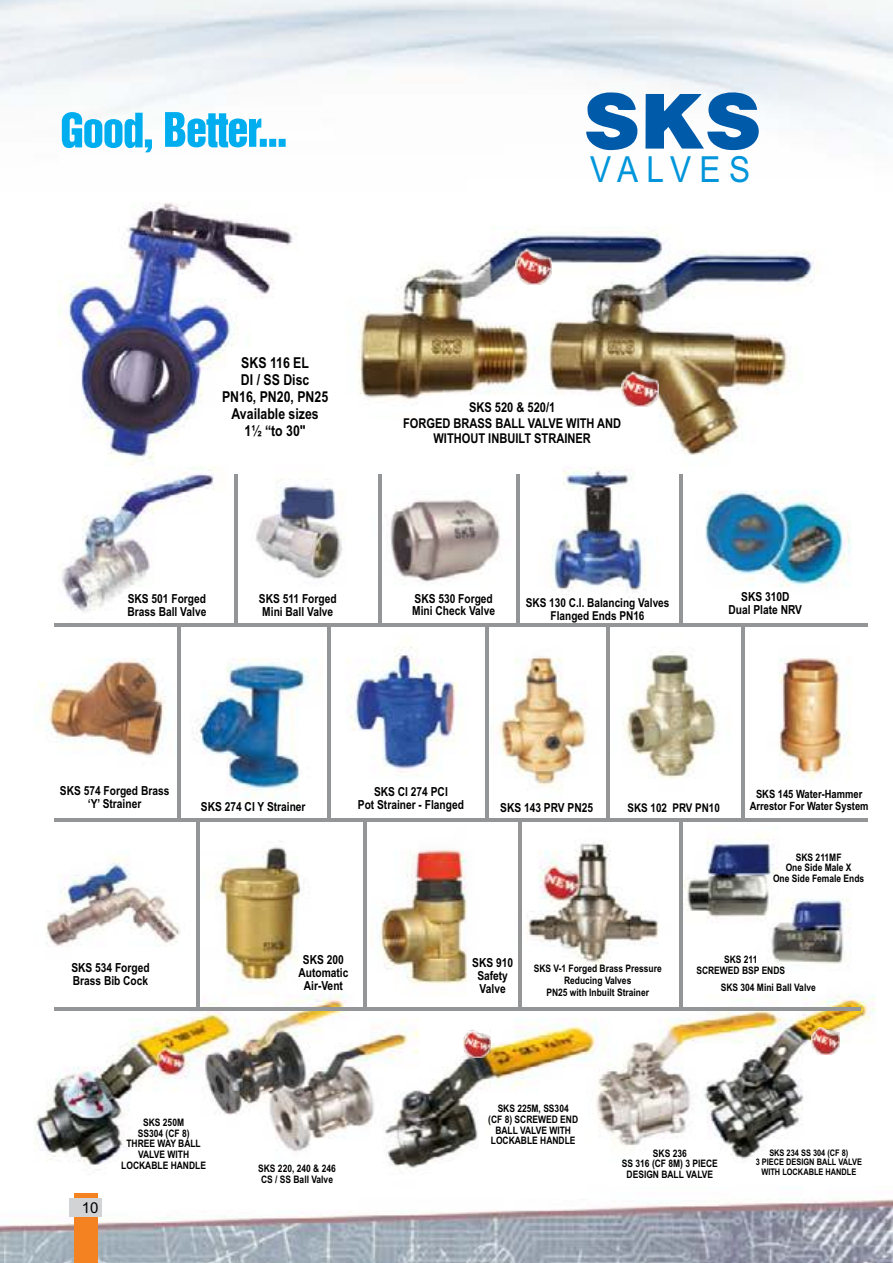
<style>
.page{position:relative;width:893px;height:1263px;background:#fff}
.page>*{position:absolute;margin:0;border:0;box-sizing:border-box;transform-origin:0 0}
.t1{font:35.85px "Arial";letter-spacing:.265em;color:#0095da;scale:.88 1}
.t2{font:700 15px/17.1px "Arial Narrow";color:#000;text-align:center}
.t3{font:15px "Arial";color:#000}
.t4{font:700 13.5px/15.5px "Arial Narrow";color:#000;text-align:center}
.t5{font:700 12.45px/12.8px "Arial Narrow";color:#000;text-align:center}
.t6{font:700 12.3px/12.6px "Arial Narrow";color:#000;text-align:center}
.t7{font:700 12px "Arial Narrow";color:#000}
.t8{font:700 11.4px/11.7px "Arial Narrow";color:#000;text-align:center}
.t9{font:700 10.35px/10.6px "Arial Narrow";color:#000;text-align:center}
.t10{font:700 9px/9.3px "Arial Narrow";color:#000;text-align:center}
</style>
<div class="page">
<img style="left:0;top:0;width:892px;height:1262px">
<svg style="left:62px;top:112px;width:90px;height:40px"></svg>
<svg style="left:165px;top:112px;width:121px;height:35px"></svg>
<hr style="left:177px;top:623px;width:4px;height:197px;background:#939597">
<hr style="left:485px;top:623px;width:4px;height:197px;background:#939597">
<hr style="left:606px;top:623px;width:4px;height:197px;background:#939597">
<svg style="left:740px;top:626px;width:4px;height:192px"></svg>
<hr style="left:54px;top:818px;width:813px;height:3px;background:#939597">
<hr style="left:54px;top:1007px;width:806px;height:3px;background:#939597">
<hr style="left:54px;top:623px;width:813px;height:3px;background:#939597">
<hr style="left:516px;top:474px;width:3px;height:152px;background:#939597">
<svg style="left:678px;top:474px;width:4px;height:149px"></svg>
<hr style="left:234px;top:474px;width:4px;height:152px;background:#939597">
<hr style="left:378px;top:474px;width:3px;height:152px;background:#939597">
<hr style="left:327px;top:623px;width:3px;height:197px;background:#939597">
<hr style="left:196px;top:818px;width:4px;height:189px;background:#939597">
<hr style="left:363px;top:818px;width:3px;height:189px;background:#939597">
<hr style="left:518px;top:818px;width:3px;height:189px;background:#939597">
<img style="left:463px;top:1029px;width:28px;height:28px">
<img style="left:812px;top:1027px;width:27px;height:27px">
<img style="left:515px;top:248px;width:37px;height:36px">
<img style="left:622px;top:370px;width:36px;height:37px">
<svg style="left:678px;top:821px;width:4px;height:186px"></svg>
<svg style="left:645px;top:89px;width:118px;height:61px"></svg>
<svg style="left:586px;top:92px;width:51px;height:58px"></svg>
<div style="left:74px;top:1193px;width:23px;height:69px;background:#f58220"></div>
<div style="left:70px;top:1198px;width:32px;height:18px;background:#d1d3d4"></div>
<h2 class="t2" style="left:222px;top:353px;width:108px">SKS 116 EL<br>DI / SS Disc<br>PN16, PN20, PN25<br>Available sizes<br>1½ “to 30"</h2>
<h1 class="t1" style="left:590px;top:144px;width:183px">VALVES</h1>
<h3 class="t4" style="left:403px;top:399px;width:220px">SKS 520 &amp; 520/1<br>FORGED BRASS BALL VALVE WITH AND<br>WITHOUT INBUILT STRAINER</h3>
<p class="t5" style="left:127px;top:592px;width:80px;text-align:left">SKS 501 Forged<br>Brass Ball Valve</p>
<p class="t5" style="left:259px;top:592px;width:79px;text-align:left">SKS 511 Forged<br>Mini Ball Valve</p>
<p class="t5" style="left:412px;top:591px;width:84px;text-align:left">SKS 530 Forged<br>Mini Check Valve</p>
<p class="t6" style="left:525px;top:596px;width:145px">SKS 130 C.I. Balancing Valves<br>Flanged Ends PN16</p>
<p class="t5" style="left:728px;top:590px;width:75px">SKS 310D<br>Dual Plate NRV</p>
<p class="t5" style="left:60px;top:783px;width:111px">SKS 574 Forged Brass ‘Y’ Strainer</p>
<p class="t5" style="left:201px;top:800px;width:106px">SKS 274 CI Y Strainer</p>
<p class="t5" style="left:358px;top:784px;width:108px">SKS CI 274 PCI<br>Pot Strainer - Flanged</p>
<p class="t5" style="left:500px;top:801px;width:94px">SKS 143 PRV PN25</p>
<p class="t7" style="left:627px;top:799px;width:94px">SKS 102 PRV PN10</p>
<p class="t8" style="left:749px;top:788px;width:120px">SKS 145 Water-Hammer<br>Arrestor For Water System</p>
<p class="t9" style="left:773px;top:851px;width:93px">SKS 211MF<br>One Side Male X<br>One Side Female Ends</p>
<p class="t5" style="left:71px;top:960px;width:80px;text-align:left">SKS 534 Forged<br>Brass Bib Cock</p>
<p class="t5" style="left:298px;top:953px;width:51px">SKS 200<br>Automatic<br>Air-Vent</p>
<p class="t5" style="left:472px;top:955px;width:42px">SKS 910<br>Safety<br>Valve</p>
<p class="t9" style="left:533px;top:962px;width:129px;line-height:11.9px">SKS V-1 Forged Brass Pressure<br>Reducing Valves<br>PN25 with Inbuilt Strainer</p>
<p class="t9" style="left:696px;top:953px;width:90px">SKS 211<br>SCREWED BSP ENDS</p>
<p class="t9" style="left:720px;top:981px;width:97px">SKS 304 Mini Ball Valve</p>
<h2 class="t3" style="left:82px;top:1197px;width:18px">10</h2>
<p class="t9" style="left:121px;top:1116px;width:86px">SKS 250M<br>SS304 (CF 8)<br>THREE WAY BALL<br>VALVE WITH<br>LOCKABLE HANDLE</p>
<p class="t9" style="left:258px;top:1162px;width:79px;text-align:left">SKS 220, 240 &amp; 246<br>CS / SS Ball Valve</p>
<p class="t9" style="left:488px;top:1102px;width:91px">SKS 225M, SS304<br>(CF 8) SCREWED END<br>BALL VALVE WITH<br>LOCKABLE HANDLE</p>
<p class="t9" style="left:622px;top:1147px;width:97px">SKS 236<br>SS 316 (CF 8M) 3 PIECE<br>DESIGN BALL VALVE</p>
<p class="t10" style="left:755px;top:1147px;width:108px">SKS 234 SS 304 (CF 8)<br>3 PIECE DESIGN BALL VALVE<br>WITH LOCKABLE HANDLE</p>
</div>
